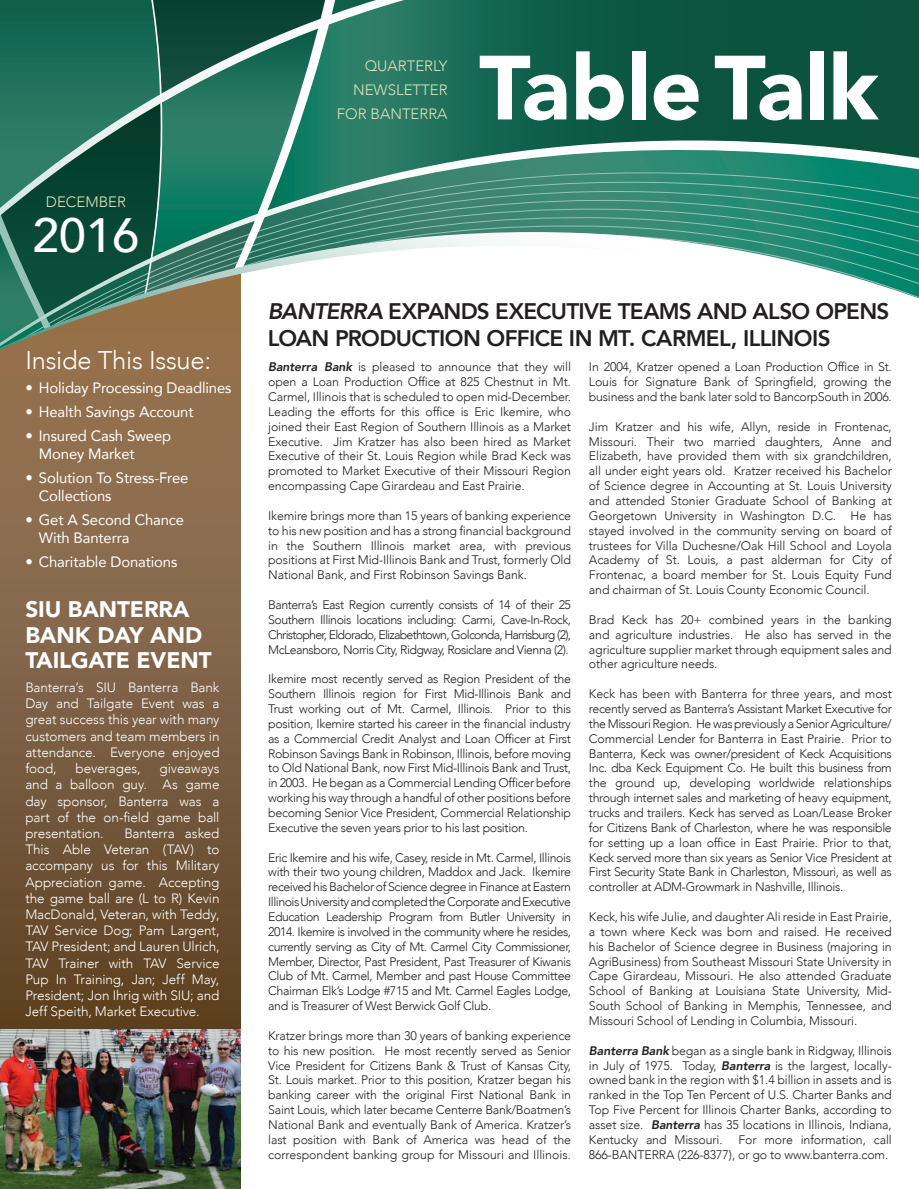
<style>
.page{position:relative;width:919px;height:1189px;background:#fff}
.page>*{position:absolute;margin:0;border:0;box-sizing:border-box;transform-origin:0 0}
.t1{font:900 90px "Avenir";color:#fff}
.t2{font:500 48px "Avenir";color:#fff}
.t3{font:300 25.5px "Avenir";letter-spacing:-.01em;color:#fff}
.t4{font:800 22.5px/27px "Avenir";letter-spacing:-.03em;color:#231f20}
.t5{font:900 22.5px/25.5px "Avenir";letter-spacing:-.005em;color:#fff}
.t6{font:15px/18px "Avenir";letter-spacing:-.01em;color:#fff}
.t7{font:300 15px/24px "Avenir";color:#e0e0bc;text-align:right}
.t8{font:300 13.5px/16.2px "Avenir";letter-spacing:-.005em;color:#fff;text-align:justify}
.t9{font:300 12.3px/14.9px "Avenir";letter-spacing:-.01em;color:#231f20;text-align:justify}
.s1{font-style:italic}
.s2{font-weight:800;font-style:italic}
</style>
<div class="page">
<svg style="left:1px;top:391px;width:239px;height:638px;background:#7b5d40"></svg>
<svg style="left:468px;top:0;width:450px;height:96px;background:#0d5742"></svg>
<svg style="left:457px;top:0;width:11px;height:96px"></svg>
<svg style="left:457px;top:96px;width:461px;height:51px;background:#19604b"></svg>
<svg style="left:343px;top:0;width:114px;height:147px;background:#2c7b66"></svg>
<svg style="left:325px;top:0;width:18px;height:147px;background:#3e8d78"></svg>
<svg style="left:325px;top:147px;width:593px;height:151px"></svg>
<img style="left:0;top:1029px;width:240px;height:159px">
<svg style="left:0;top:0;width:325px;height:391px;background:#4d7d69"></svg>
<p class="t7" style="left:46px;top:190px;width:82px">DECEMBER</p>
<h2 class="t2" style="left:33px;top:194px;width:108px">2016</h2>
<h3 class="t3" style="left:25px;top:345px;width:187px">Inside This Issue:</h3>
<p class="t6" style="left:25px;top:378px;width:207px">• Holiday Processing Deadlines</p>
<p class="t6" style="left:25px;top:402px;width:170px">• Health Savings Account</p>
<p class="t6" style="left:39px;top:426px;width:134px;text-indent:-14px">• Insured Cash Sweep<br>Money Market</p>
<p class="t6" style="left:39px;top:468px;width:151px;text-indent:-14px">• Solution To Stress-Free<br>Collections</p>
<p class="t6" style="left:39px;top:510px;width:147px;text-indent:-14px">• Get A Second Chance<br>With Banterra</p>
<p class="t6" style="left:25px;top:552px;width:153px">• Charitable Donations</p>
<h3 class="t5" style="left:25px;top:596px;width:187px">SIU BANTERRA<br>BANK DAY AND<br>TAILGATE EVENT</h3>
<p class="t8" style="left:25px;top:679px;width:196px">Banterra’s SIU Banterra Bank Day and Tailgate Event was a great success this year with many customers and team members in attendance. Everyone enjoyed food,</p>
<p class="t8" style="left:75px;top:760px;width:67px">beverages,</p>
<p class="t8" style="left:25px;top:760px;width:196px;text-indent:134px">giveaways and a balloon guy. As game day sponsor, Banterra was a part of the on-field game ball presentation.</p>
<p class="t8" style="left:25px;top:825px;width:196px;text-indent:99px">Banterra asked This Able Veteran (TAV) to accompany us for this Military Appreciation game. Accepting the game ball are (L to R) Kevin MacDonald, Veteran, with Teddy, TAV Service Dog; Pam Largent, TAV President; and Lauren Ulrich, TAV Trainer with TAV Service Pup In Training, Jan; Jeff May, President; Jon Ihrig with SIU; and Jeff Speith, Market Executive.</p>
<p class="t7" style="left:337px;top:54px;width:112px">QUARTERLY<br>NEWSLETTER<br>FOR BANTERRA</p>
<h1 class="t1" style="left:479px;top:11px;width:401px">TABLE TALK</h1>
<h3 class="t4" style="left:268px;top:296px;width:623px"><span class="s1">Banterra</span> EXPANDS EXECUTIVE TEAMS AND ALSO OPENS<br>LOAN PRODUCTION OFFICE IN MT. CARMEL, ILLINOIS</h3>
<p class="t9" style="left:268px;top:359px;width:304px"><span class="s2">Banterra Bank</span> is pleased to announce that they will open a Loan Production Office at 825 Chestnut in Mt.<br>Carmel, Illinois that is scheduled to open mid-December.<br>Leading the efforts for this office is Eric Ikemire, who joined their East Region of Southern Illinois as a Market Executive. Jim Kratzer has also been hired as Market Executive of their St. Louis Region while Brad Keck was promoted to Market Executive of their Missouri Region encompassing Cape Girardeau and East Prairie.</p>
<p class="t9" style="left:268px;top:508px;width:304px">Ikemire brings more than 15 years of banking experience to his new position and has a strong financial background in the Southern Illinois market area, with previous positions at First Mid-Illinois Bank and Trust, formerly Old National Bank, and First Robinson Savings Bank.</p>
<p class="t9" style="left:268px;top:597px;width:304px">Banterra’s East Region currently consists of 14 of their 25<br>Southern Illinois locations including: Carmi, Cave-In-Rock, Christopher, Eldorado, Elizabethtown, Golconda, Harrisburg (2), McLeansboro, Norris City, Ridgway, Rosiclare and Vienna (2).</p>
<p class="t9" style="left:268px;top:671px;width:304px">Ikemire most recently served as Region President of the Southern Illinois region for First Mid-Illinois Bank and Trust working out of Mt. Carmel, Illinois. Prior to this position, Ikemire started his career in the financial industry as a Commercial Credit Analyst and Loan Officer at First Robinson Savings Bank in Robinson, Illinois, before moving to Old National Bank, now First Mid-Illinois Bank and Trust, in 2003. He began as a Commercial Lending Officer before working his way through a handful of other positions before becoming Senior Vice President, Commercial Relationship Executive the seven years prior to his last position.</p>
<p class="t9" style="left:268px;top:849px;width:304px">Eric Ikemire and his wife, Casey, reside in Mt. Carmel, Illinois with their two young children, Maddox and Jack. Ikemire received his Bachelor of Science degree in Finance at Eastern Illinois University and completed the Corporate and Executive Education Leadership Program from Butler University in 2014. Ikemire is involved in the community where he resides, currently serving as City of Mt. Carmel City Commissioner, Member, Director, Past President, Past Treasurer of Kiwanis Club of Mt. Carmel, Member and past House Committee Chairman Elk’s Lodge #715 and Mt. Carmel Eagles Lodge, and is Treasurer of West Berwick Golf Club.</p>
<p class="t9" style="left:268px;top:1028px;width:304px">Kratzer brings more than 30 years of banking experience to his new position. He most recently served as Senior Vice President for Citizens Bank &amp; Trust of Kansas City, St. Louis market. Prior to this position, Kratzer began his banking career with the original First National Bank in Saint Louis, which later became Centerre Bank/Boatmen’s National Bank and eventually Bank of America. Kratzer’s last position with Bank of America was head of the correspondent banking group for Missouri and Illinois.</p>
<p class="t9" style="left:589px;top:359px;width:304px">In 2004, Kratzer opened a Loan Production Office in St.<br>Louis for Signature Bank of Springfield, growing the business and the bank later sold to BancorpSouth in 2006.</p>
<p class="t9" style="left:589px;top:419px;width:304px">Jim Kratzer and his wife, Allyn, reside in Frontenac, Missouri. Their two married daughters, Anne and Elizabeth, have provided them with six grandchildren, all under eight years old. Kratzer received his Bachelor of Science degree in Accounting at St. Louis University and attended Stonier Graduate School of Banking at Georgetown University in Washington D.C. He has stayed involved in the community serving on board of trustees for Villa Duchesne/Oak Hill School and Loyola Academy of St. Louis, a past alderman for City of Frontenac, a board member for St. Louis Equity Fund and chairman of St. Louis County Economic Council.</p>
<p class="t9" style="left:589px;top:612px;width:304px">Brad Keck has 20+ combined years in the banking and agriculture industries. He also has served in the agriculture supplier market through equipment sales and other agriculture needs.</p>
<p class="t9" style="left:589px;top:686px;width:304px">Keck has been with Banterra for three years, and most recently served as Banterra’s Assistant Market Executive for the Missouri Region. He was previously a Senior Agriculture/ Commercial Lender for Banterra in East Prairie. Prior to Banterra, Keck was owner/president of Keck Acquisitions Inc. dba Keck Equipment Co. He built this business from the ground up, developing worldwide relationships through internet sales and marketing of heavy equipment, trucks and trailers. Keck has served as Loan/Lease Broker for Citizens Bank of Charleston, where he was responsible for setting up a loan office in East Prairie. Prior to that, Keck served more than six years as Senior Vice President at First Security State Bank in Charleston, Missouri, as well as controller at ADM-Growmark in Nashville, Illinois.</p>
<p class="t9" style="left:589px;top:909px;width:304px">Keck, his wife Julie, and daughter Ali reside in East Prairie, a town where Keck was born and raised. He received his Bachelor of Science degree in Business (majoring in AgriBusiness) from Southeast Missouri State University in Cape Girardeau, Missouri. He also attended Graduate School of Banking at Louisiana State University, Mid-South School of Banking in Memphis, Tennessee, and Missouri School of Lending in Columbia, Missouri.</p>
<p class="t9" style="left:589px;top:1043px;width:304px"><span class="s2">Banterra Bank</span> began as a single bank in Ridgway, Illinois in July of 1975. Today, <span class="s2">Banterra</span> is the largest, locally&shy;owned bank in the region with $1.4 billion in assets and is ranked in the Top Ten Percent of U.S. Charter Banks and Top Five Percent for Illinois Charter Banks, according to asset size. <span class="s2">Banterra</span> has 35 locations in Illinois, Indiana, Kentucky and Missouri.</p>
<p class="t9" style="left:589px;top:1132px;width:304px;text-align:right">For more information, call<br>866-BANTERRA (226-8377), or go to www.banterra.com.</p>
</div>
